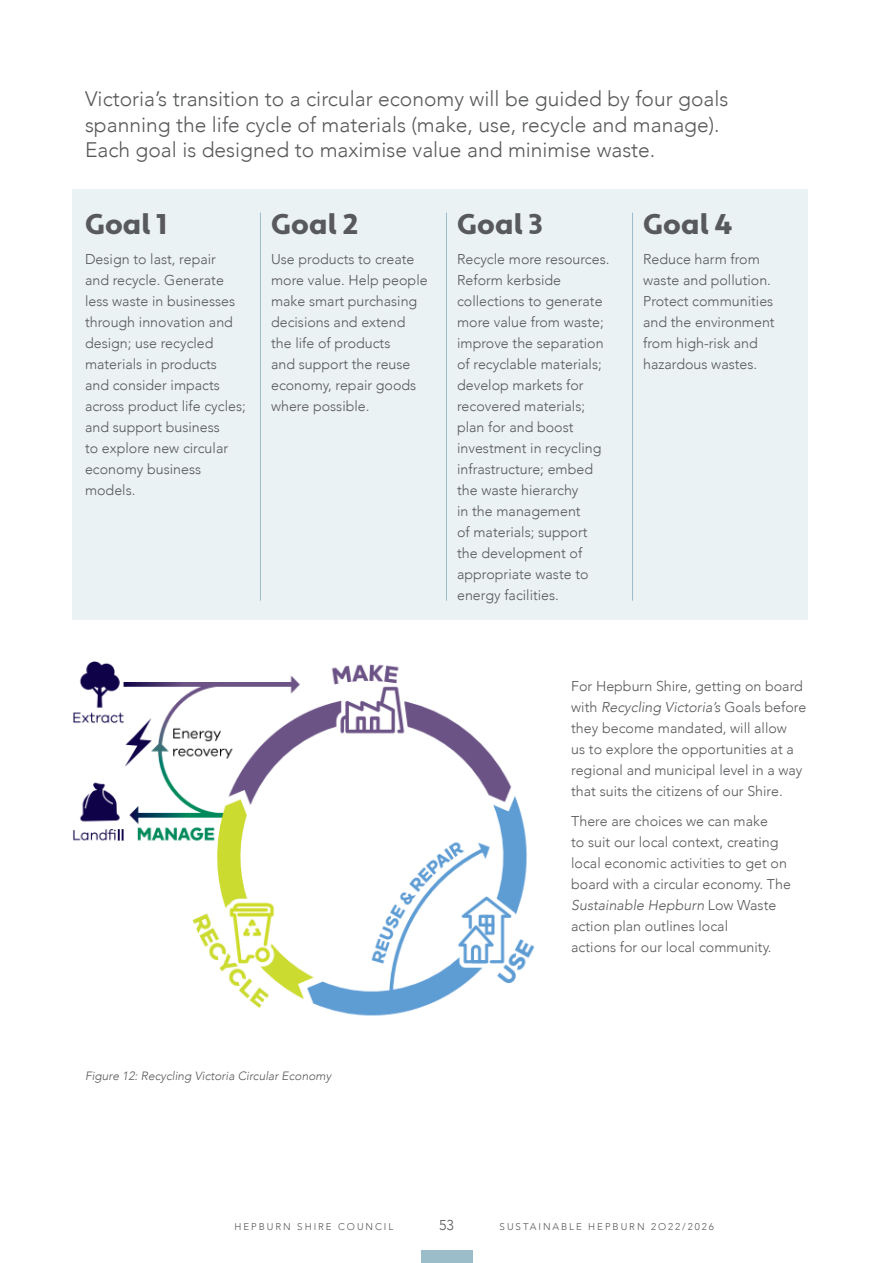
<style>
.page{position:relative;width:893px;height:1263px;background:#fff}
.page>*{position:absolute;margin:0;border:0;box-sizing:border-box;transform-origin:0 0}
.t1{font:900 28.5px "Apertura";color:#58595b}
.t2{font:300 21px/25.5px "Avenir";color:#58595b}
.t3{font:300 14.25px/21px "Avenir";color:#58595b}
.t4{font:italic 300 12px "Avenir";color:#58595b}
.t5{font:300 9.75px "Avenir";letter-spacing:.2em;color:#58595b}
.s1{font-style:italic}
</style>
<div class="page">
<div style="left:72px;top:189px;width:736px;height:431px;background:#ebf2f4"></div>
<hr style="left:260px;top:213px;width:1px;height:388px;background:#9bbdc9">
<hr style="left:446px;top:213px;width:1px;height:388px;background:#9bbdc9">
<hr style="left:632px;top:213px;width:1px;height:388px;background:#9bbdc9">
<img style="left:73px;top:661px;width:462px;height:355px">
<div style="left:421px;top:1250px;width:51px;height:13px;background:#9bbdc9"></div>
<h2 class="t2" style="left:85px;top:86px;width:645px">Victoria’s transition to a circular economy will be guided by four goals spanning the life cycle of materials (make, use, recycle and manage).<br>Each goal is designed to maximise value and minimise waste.</h2>
<h1 class="t1" style="left:85px;top:207px;width:84px">Goal 1</h1>
<p class="t3" style="left:85px;top:248px;width:162px">Design to last, repair<br>and recycle. Generate less waste in businesses through innovation and design; use recycled materials in products<br>and consider impacts across product life cycles; and support business<br>to explore new circular economy business models.</p>
<h1 class="t1" style="left:271px;top:207px;width:88px">Goal 2</h1>
<p class="t3" style="left:271px;top:248px;width:158px">Use products to create more value. Help people make smart purchasing decisions and extend the life of products<br>and support the reuse economy, repair goods where possible.</p>
<h1 class="t1" style="left:457px;top:207px;width:87px">Goal 3</h1>
<p class="t3" style="left:457px;top:248px;width:154px">Recycle more resources.<br>Reform kerbside collections to generate more value from waste; improve the separation of recyclable materials; develop markets for recovered materials; plan for and boost investment in recycling infrastructure; embed the waste hierarchy<br>in the management<br>of materials; support the development of appropriate waste to energy facilities.</p>
<h1 class="t1" style="left:643px;top:207px;width:91px">Goal 4</h1>
<p class="t3" style="left:643px;top:248px;width:133px">Reduce harm from waste and pollution.<br>Protect communities and the environment from high-risk and hazardous wastes.</p>
<p class="t3" style="left:571px;top:676px;width:237px">For Hepburn Shire, getting on board with <span class="s1">Recycling Victoria’s</span> Goals before they become mandated, will allow<br>us to explore the opportunities at a regional and municipal level in a way that suits the citizens of our Shire.</p>
<p class="t3" style="left:571px;top:810px;width:221px">There are choices we can make<br>to suit our local context, creating local economic activities to get on board with a circular economy. The<br><span class="s1">Sustainable Hepburn</span> Low Waste action plan outlines local<br>actions for our local community.</p>
<p class="t4" style="left:85px;top:1069px;width:248px">Figure 12: Recycling Victoria Circular Economy</p>
<p class="t5" style="left:235px;top:1221px;width:160px">HEPBURN SHIRE COUNCIL</p>
<p class="t3" style="left:439px;top:1215px;width:16px">53</p>
<p class="t5" style="left:500px;top:1221px;width:216px">SUSTAINABLE HEPBURN 2O22/2026</p>
</div>
